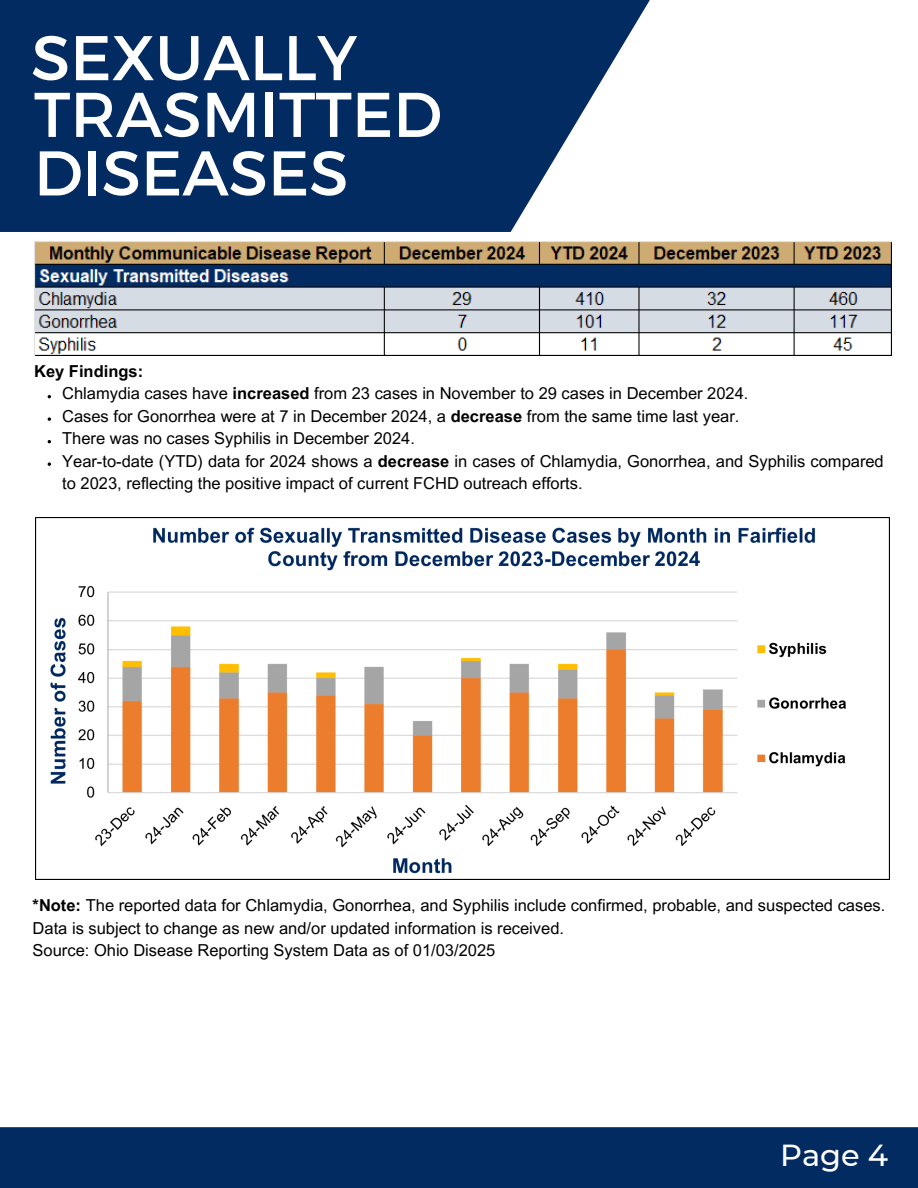
<style>
.page{position:relative;width:918px;height:1188px;background:#fff}
.page>*{position:absolute;margin:0;border:0;box-sizing:border-box;transform-origin:0 0}
.t1{font:63px "Montserrat";color:#fff}
.t2{font:500 30.3px "Montserrat";color:#fff}
.t3{font:16.5px/22.5px "Arial MT Pro";color:#000}
.t4{font:700 16.5px "Arial MT Pro";color:#000}
.s1{font-weight:700}
</style>
<div class="page">
<svg style="left:0;top:0;width:650px;height:232px;background:#1d4172"></svg>
<div style="left:0;top:1127px;width:918px;height:61px;background:#022b62"></div>
<img style="left:34px;top:242px;width:857px;height:113px">
<img style="left:36px;top:517px;width:853px;height:362px">
<svg style="left:48px;top:417px;width:3px;height:4px"></svg>
<svg style="left:48px;top:462px;width:3px;height:4px"></svg>
<h1 class="t1" style="left:31px;top:17px;width:328px">SEXUALLY</h1>
<h1 class="t1" style="left:34px;top:74px;width:410px">TRASMITTED</h1>
<h1 class="t1" style="left:34px;top:132px;width:316px">DISEASES</h1>
<p class="t4" style="left:34px;top:365px;width:111px">Key Findings:</p>
<h3 class="t3" style="left:62px;top:385px;width:688px">Chlamydia cases have <span class="s1">increased</span> from 23 cases in November to 29 cases in December 2024.</h3>
<p class="t3" style="left:62px;top:407px;width:679px">Cases for Gonorrhea were at 7 in December 2024, a <span class="s1">decrease</span> from the same time last year.</p>
<p class="t3" style="left:62px;top:430px;width:354px">There was no cases Syphilis in December 2024.</p>
<p class="t3" style="left:62px;top:452px;width:823px">Year-to-date (YTD) data for 2024 shows a <span class="s1">decrease</span> in cases of Chlamydia, Gonorrhea, and Syphilis compared to 2023, reflecting the positive impact of current FCHD outreach efforts.</p>
<p class="t3" style="left:33px;top:896px;width:854px"><span class="s1">*Note:</span> The reported data for Chlamydia, Gonorrhea, and Syphilis include confirmed, probable, and suspected cases.<br>Data is subject to change as new and/or updated information is received.</p>
<p class="t3" style="left:33px;top:941px;width:464px">Source: Ohio Disease Reporting System Data as of 01/03/2025</p>
<p class="t2" style="left:780px;top:1137px;width:110px">Page 4</p>
</div>
